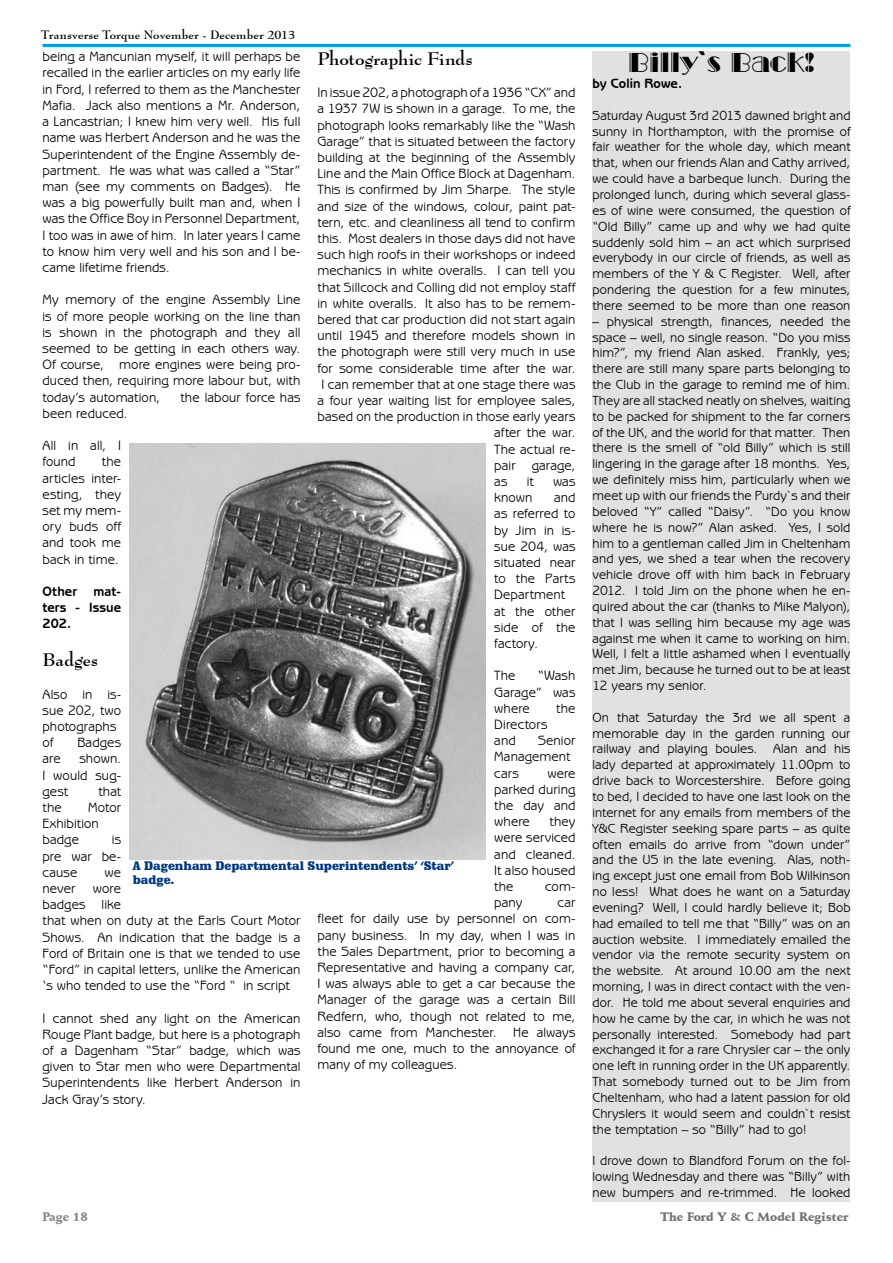
<style>
.page{position:relative;width:893px;height:1263px;background:#fff}
.page>*{position:absolute;margin:0;border:0;box-sizing:border-box;transform-origin:0 0}
.t1{font:27px "Broadway Engraved BT";letter-spacing:-.005em;color:#000}
.t2{font:700 18px "Bernhard Modern BT";letter-spacing:-.01em;color:#000}
.t3{font:13.5px/16.2px "Benguiat Gothic IT Cby BT";letter-spacing:.005em;color:#000;text-align:justify}
.t4{font:700 13.5px/16.2px "Benguiat Gothic IT Cby BT";letter-spacing:.005em;color:#000;text-align:justify}
.t5{font:13.2px/15.9px "Benguiat Gothic IT Cby BT";letter-spacing:.01em;color:#000;text-align:justify}
.t6{font:900 12px/14.4px "Schadow BT";color:#003882}
.t7{font:700 12px "Bernhard Modern BT";letter-spacing:.015em;color:#000}
.t8{font:900 12px "Schneidler BT";color:#707173}
.t9{font:900 12px "Schneidler BT";color:#878889}
</style>
<div class="page">
<hr style="left:43px;top:44px;width:807px;height:3px;background:#009ee0">
<img style="left:130px;top:444px;width:356px;height:415px">
<div style="left:592px;top:51px;width:258px;height:1150px;background:#e1e1e2"></div>
<p class="t7" style="left:41px;top:27px;width:255px">Transverse Torque November - December 2013</p>
<p class="t3" style="left:43px;top:48px;width:259px">being a Mancunian myself, it will perhaps be recalled in the earlier articles on my early life in Ford, I referred to them as the Manchester Mafia. Jack also mentions a Mr. Anderson, a Lancastrian; I knew him very well. His full name was Herbert Anderson and he was the Superintendent of the Engine Assembly de&shy;partment. He was what was called a “Star” man (see my comments on Badges). He was a big powerfully built man and, when I was the Office Boy in Personnel Department, I too was in awe of him. In later years I came to know him very well and his son and I be&shy;came lifetime friends.</p>
<p class="t3" style="left:43px;top:291px;width:259px">My memory of the engine Assembly Line is of more people working on the line than is shown in the photograph and they all seemed to be getting in each others way.<br>Of course, more engines were being pro&shy;duced then, requiring more labour but, with today’s automation,</p>
<h2 class="t2" style="left:317px;top:47px;width:157px">Photographic Finds</h2>
<p class="t3" style="left:317px;top:84px;width:259px">In issue 202, a photograph of a 1936 “CX” and</p>
<p class="t3" style="left:317px;top:100px;width:259px">a 1937 7W is shown in a garage. To me, the</p>
<p class="t3" style="left:317px;top:117px;width:259px">photograph looks remarkably like the “Wash</p>
<p class="t3" style="left:317px;top:133px;width:259px">Garage” that is situated between the factory</p>
<p class="t3" style="left:317px;top:149px;width:259px">building at the beginning of the Assembly</p>
<p class="t3" style="left:317px;top:165px;width:259px">Line and the Main Office Block at Dagenham.</p>
<p class="t3" style="left:317px;top:181px;width:259px">This is confirmed by Jim Sharpe. The style</p>
<p class="t3" style="left:317px;top:198px;width:259px">and size of the windows, colour, paint pat-</p>
<p class="t3" style="left:317px;top:214px;width:259px">tern, etc. and cleanliness all tend to confirm</p>
<p class="t3" style="left:317px;top:230px;width:259px">this. Most dealers in those days did not have</p>
<p class="t3" style="left:317px;top:246px;width:259px">such high roofs in their workshops or indeed</p>
<p class="t3" style="left:317px;top:262px;width:259px">mechanics in white overalls. I can tell you</p>
<p class="t3" style="left:317px;top:279px;width:259px">that Sillcock and Colling did not employ staff</p>
<p class="t3" style="left:317px;top:295px;width:259px">in white overalls. It also has to be remem-</p>
<p class="t3" style="left:317px;top:311px;width:259px">bered that car production did not start again</p>
<p class="t3" style="left:317px;top:327px;width:259px">until 1945 and therefore models shown in</p>
<p class="t3" style="left:317px;top:343px;width:259px">the photograph were still very much in use</p>
<p class="t3" style="left:317px;top:360px;width:259px">for some considerable time after the war.</p>
<p class="t3" style="left:321px;top:376px;width:255px">I can remember that at one stage there was</p>
<p class="t3" style="left:317px;top:392px;width:259px">a four year waiting list for employee sales,</p>
<p class="t3" style="left:317px;top:408px;width:259px">based on the production in those early years</p>
<p class="t3" style="left:494px;top:424px;width:83px">after the war.</p>
<p class="t3" style="left:494px;top:441px;width:83px">The actual re-</p>
<p class="t3" style="left:494px;top:457px;width:83px">pair garage,</p>
<p class="t3" style="left:494px;top:473px;width:15px">as</p>
<p class="t3" style="left:527px;top:473px;width:8px">it</p>
<p class="t3" style="left:553px;top:473px;width:24px">was</p>
<p class="t3" style="left:494px;top:489px;width:40px">known</p>
<p class="t3" style="left:180px;top:388px;width:122px">the labour force has</p>
<p class="t3" style="left:43px;top:405px;width:87px">been reduced.</p>
<p class="t3" style="left:43px;top:437px;width:80px">All in all, I found</p>
<p class="t3" style="left:43px;top:453px;width:80px;text-indent:59px">the articles inter&shy;esting, they set my mem&shy;ory buds off and took me back in time.</p>
<p class="t4" style="left:43px;top:583px;width:80px">Other mat&shy;ters - Issue 202.</p>
<h2 class="t2" style="left:43px;top:648px;width:57px">Badges</h2>
<p class="t3" style="left:43px;top:685px;width:80px;text-align:left">Also in is&shy;sue 202, two photographs of</p>
<p class="t3" style="left:494px;top:489px;width:83px;text-align:left;text-indent:60px">and as referred to by Jim in is&shy;sue 204, was situated near to the Parts<br>Department at the other side of the factory.</p>
<p class="t3" style="left:494px;top:667px;width:23px">The</p>
<p class="t3" style="left:494px;top:667px;width:83px;text-indent:43px">“Wash Garage” was where</p>
<p class="t3" style="left:556px;top:700px;width:21px">the</p>
<p class="t3" style="left:494px;top:716px;width:55px">Directors and</p>
<p class="t3" style="left:494px;top:732px;width:83px;text-align:left;text-indent:44px">Senior<br>Management cars</p>
<p class="t3" style="left:77px;top:734px;width:45px">Badges</p>
<p class="t3" style="left:43px;top:750px;width:80px;text-indent:37px">shown.<br>I would sug&shy;gest</p>
<p class="t3" style="left:43px;top:750px;width:20px">are</p>
<p class="t3" style="left:494px;top:765px;width:83px;text-indent:53px">were parked during the day and where</p>
<p class="t3" style="left:98px;top:783px;width:24px">that</p>
<p class="t3" style="left:43px;top:799px;width:80px;text-align:left;text-indent:46px">Motor<br>Exhibition badge</p>
<p class="t3" style="left:43px;top:799px;width:21px">the</p>
<p class="t3" style="left:494px;top:813px;width:83px;text-indent:55px">they were serviced and cleaned.<br>It also housed the</p>
<p class="t3" style="left:43px;top:831px;width:80px;text-indent:69px">is pre war be&shy;cause</p>
<p class="t6" style="left:133px;top:858px;width:322px">A Dagenham Departmental Superintendents’ ‘Star’ badge.</p>
<p class="t3" style="left:105px;top:864px;width:18px">we</p>
<p class="t3" style="left:545px;top:878px;width:32px">com-</p>
<p class="t3" style="left:43px;top:880px;width:259px;text-align:left;text-indent:50px">wore<br>badges like<br>that when on duty at the Earls Court Motor<br>Shows. An indication that the badge is a<br>Ford of Britain one is that we tended to use “Ford” in capital letters, unlike the American ‘s who tended to use the “Ford “ in script</p>
<p class="t3" style="left:43px;top:1009px;width:259px">I cannot shed any light on the American Rouge Plant badge, but here is a photograph of a Dagenham “Star” badge, which was given to Star men who were Departmental Superintendents like Herbert Anderson in Jack Gray’s story.</p>
<p class="t3" style="left:43px;top:880px;width:34px">never</p>
<p class="t3" style="left:494px;top:894px;width:30px">pany</p>
<p class="t3" style="left:317px;top:894px;width:259px;text-indent:240px">car fleet for daily use by personnel on com&shy;pany business. In my day, when I was in the Sales Department, prior to becoming a Representative and having a company car, I was always able to get a car because the Manager of the garage was a certain Bill Redfern, who, though not related to me, also came from Manchester. He always found me one, much to the annoyance of many of my colleagues.</p>
<h1 class="t1" style="left:628px;top:46px;width:188px">Billy`s Back!</h1>
<p class="t4" style="left:592px;top:75px;width:91px">by Colin Rowe.</p>
<p class="t5" style="left:592px;top:107px;width:259px">Saturday August 3rd 2013 dawned bright and sunny in Northampton, with the promise of fair weather for the whole day, which meant that, when our friends Alan and Cathy arrived, we could have a barbeque lunch. During the prolonged lunch, during which several glass&shy;es of wine were consumed, the question of “Old Billy” came up and why we had quite suddenly sold him – an act which surprised everybody in our circle of friends, as well as members of the Y &amp; C Register. Well, after pondering the question for a few minutes, there seemed to be more than one reason</p>
<p class="t5" style="left:592px;top:313px;width:260px">– physical strength, finances, needed the space – well, no single reason. “Do you miss him?”, my friend Alan asked. Frankly, yes; there are still many spare parts belonging to the Club in the garage to remind me of him.<br>They are all stacked neatly on shelves, waiting to be packed for shipment to the far corners of the UK, and the world for that matter. Then there is the smell of “old Billy” which is still lingering in the garage after 18 months. Yes, we definitely miss him, particularly when we meet up with our friends the Purdy`s and their beloved “Y” called “Daisy”. “Do you know where he is now?” Alan asked. Yes, I sold him to a gentleman called Jim in Cheltenham and yes, we shed a tear when the recovery vehicle drove off with him back in February 2012. I told Jim on the phone when he en&shy;quired about the car (thanks to Mike Malyon), that I was selling him because my age was against me when it came to working on him.<br>Well, I felt a little ashamed when I eventually met Jim, because he turned out to be at least 12 years my senior.</p>
<p class="t5" style="left:592px;top:709px;width:259px">On that Saturday the 3rd we all spent a memorable day in the garden running our railway and playing boules. Alan and his lady departed at approximately 11.00pm to drive back to Worcestershire. Before going to bed, I decided to have one last look on the internet for any emails from members of the Y&amp;C Register seeking spare parts – as quite often emails do arrive from “down under” and the US in the late evening. Alas, noth&shy;ing except just one email from Bob Wilkinson no less! What does he want on a Saturday evening? Well, I could hardly believe it; Bob had emailed to tell me that “Billy” was on an auction website. I immediately emailed the vendor via the remote security system on the website. At around 10.00 am the next morning, I was in direct contact with the ven&shy;dor. He told me about several enquiries and how he came by the car, in which he was not personally interested. Somebody had part exchanged it for a rare Chrysler car – the only one left in running order in the UK apparently.<br>That somebody turned out to be Jim from Cheltenham, who had a latent passion for old Chryslers it would seem and couldn`t resist the temptation – so “Billy” had to go!</p>
<p class="t5" style="left:592px;top:1152px;width:259px">I drove down to Blandford Forum on the fol&shy;lowing Wednesday and there was “Billy” with new bumpers and re-trimmed. He looked</p>
<p class="t9" style="left:43px;top:1209px;width:46px">Page 18</p>
<p class="t8" style="left:660px;top:1209px;width:190px">The Ford Y &amp; C Model Register</p>
</div>
